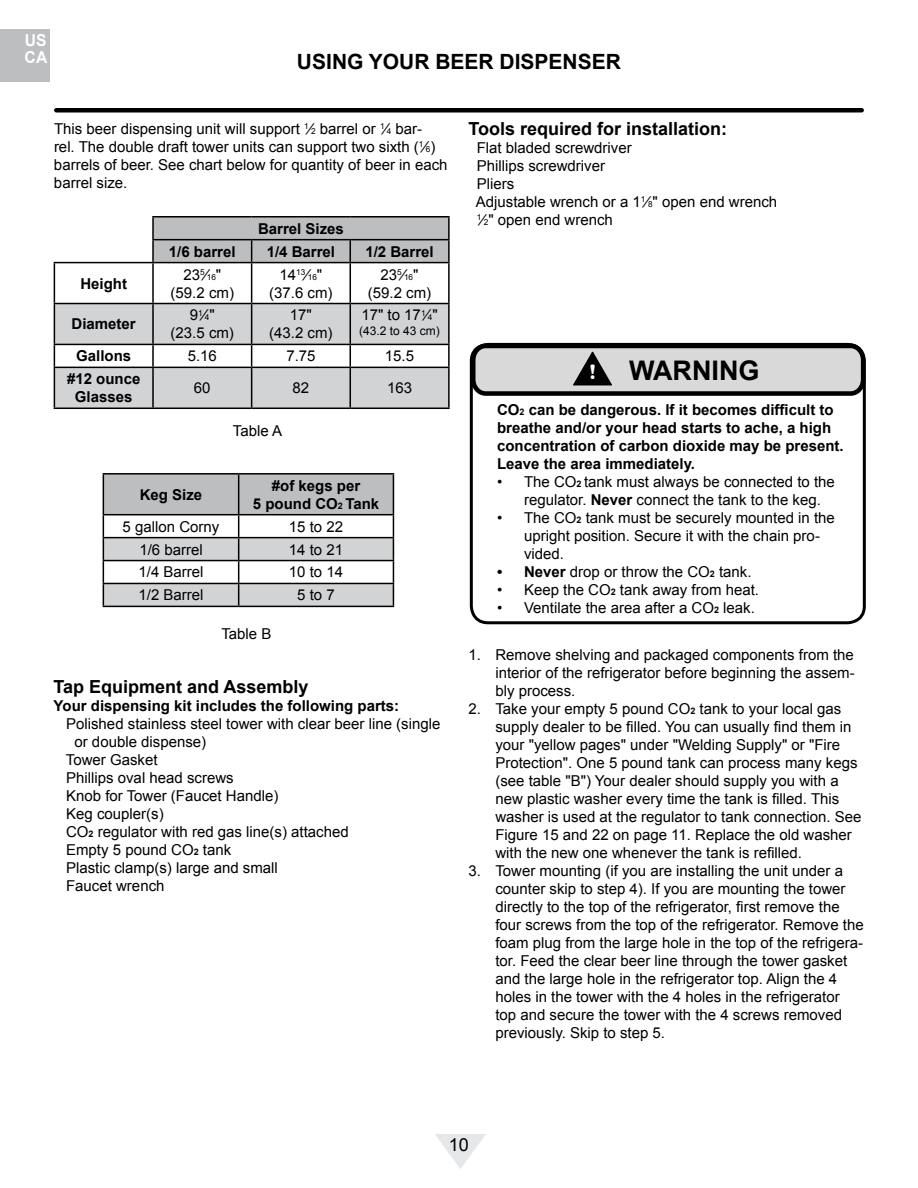
<style>
.page{position:relative;width:918px;height:1188px;background:#fff}
.page>*{position:absolute;margin:0;border:0;box-sizing:border-box;transform-origin:0 0}
.t1{font:700 27px "Arial";color:#000}
.t2{font:700 21px "Arial";color:#000}
.t3{font:700 18px "Arial";color:#000}
.t4{font:18px "Arial";color:#000}
.t5{font:700 16.5px/16.5px "Arial";color:#fff;scale:.95 1}
.t6{font:15px/18px "Arial";color:#000}
.t7{font:700 15px/18px "Arial";color:#000;text-align:center}
.t8{font:12px "Arial";color:#000}
.s1{font-size:8.25px}
.s2{font-size:9px}
.s3{font-weight:700;font-size:9px}
.s4{font-family:"Britannic";font-size:21.6px;color:#fff}
.s5{font-weight:700}
</style>
<div class="page">
<svg style="left:435px;top:1134px;width:51px;height:35px"></svg>
<hr style="left:56px;top:108px;width:806px;height:4px;background:#000">
<hr style="left:448px;top:240px;width:2px;height:22px;background:#000">
<hr style="left:54px;top:263px;width:1px;height:40px;background:#000">
<hr style="left:152px;top:263px;width:2px;height:40px;background:#000">
<hr style="left:251px;top:263px;width:1px;height:40px;background:#000">
<hr style="left:350px;top:262px;width:100px;height:1px;background:#000">
<hr style="left:350px;top:263px;width:1px;height:40px;background:#000">
<hr style="left:448px;top:263px;width:2px;height:40px;background:#000">
<hr style="left:54px;top:303px;width:99px;height:1px;background:#000">
<hr style="left:153px;top:303px;width:99px;height:1px;background:#000">
<hr style="left:252px;top:303px;width:98px;height:1px;background:#000">
<hr style="left:350px;top:303px;width:100px;height:1px;background:#000">
<hr style="left:448px;top:304px;width:2px;height:40px;background:#000">
<hr style="left:350px;top:344px;width:100px;height:1px;background:#000">
<svg style="left:54px;top:304px;width:395px;height:104px"></svg>
<hr style="left:448px;top:345px;width:2px;height:22px;background:#000">
<hr style="left:54px;top:367px;width:99px;height:1px;background:#000">
<hr style="left:54px;top:368px;width:1px;height:40px;background:#000">
<hr style="left:153px;top:367px;width:99px;height:1px;background:#000">
<hr style="left:152px;top:368px;width:2px;height:40px;background:#000">
<hr style="left:252px;top:367px;width:98px;height:1px;background:#000">
<hr style="left:251px;top:368px;width:1px;height:40px;background:#000">
<hr style="left:350px;top:367px;width:100px;height:1px;background:#000">
<hr style="left:350px;top:368px;width:1px;height:40px;background:#000">
<hr style="left:448px;top:368px;width:2px;height:40px;background:#000">
<hr style="left:54px;top:408px;width:99px;height:1px;background:#000">
<hr style="left:153px;top:408px;width:99px;height:1px;background:#000">
<hr style="left:252px;top:408px;width:98px;height:1px;background:#000">
<hr style="left:350px;top:408px;width:100px;height:1px;background:#000">
<hr style="left:448px;top:218px;width:2px;height:21px;background:#000">
<hr style="left:152px;top:216px;width:100px;height:2px;background:#000">
<hr style="left:152px;top:218px;width:2px;height:21px;background:#000">
<hr style="left:252px;top:216px;width:98px;height:2px;background:#000">
<hr style="left:350px;top:216px;width:100px;height:2px;background:#000">
<hr style="left:350px;top:239px;width:100px;height:1px;background:#000">
<hr style="left:152px;top:239px;width:100px;height:1px;background:#000">
<hr style="left:152px;top:240px;width:2px;height:22px;background:#000">
<svg style="left:153px;top:217px;width:296px;height:46px;background:#aeb0b2"></svg>
<hr style="left:153px;top:262px;width:99px;height:1px;background:#000">
<hr style="left:54px;top:262px;width:99px;height:1px;background:#000">
<hr style="left:103px;top:473px;width:136px;height:2px;background:#000">
<hr style="left:239px;top:473px;width:155px;height:2px;background:#000">
<svg style="left:103px;top:474px;width:291px;height:132px"></svg>
<hr style="left:103px;top:606px;width:136px;height:1px;background:#000">
<hr style="left:239px;top:606px;width:155px;height:1px;background:#000">
<div style="left:470px;top:343px;width:396px;height:281px;border:3px solid #000;border-radius:17px"></div>
<svg style="left:469px;top:342px;width:397px;height:56px;background:#aaa"></svg>
<div style="left:0;top:30px;width:50px;height:52px;background:#bcbec0"></div>
<p class="t5" style="left:25px;top:33px;width:25px">US<br>CA</p>
<h2 class="t2" style="left:297px;top:48px;width:326px">USING YOUR BEER DISPENSER</h2>
<p class="t6" style="left:54px;top:120px;width:395px">This beer dispensing unit will support <sup>1</sup>⁄<span class="s1">2</span> barrel or <sup>1</sup>⁄<span class="s1">4</span> bar-<br>rel. The double draft tower units can support two sixth (<sup>1</sup>⁄<span class="s1">6</span>) barrels of beer. See chart below for quantity of beer in each barrel size.</p>
<p class="t7" style="left:258px;top:220px;width:87px">Barrel Sizes</p>
<p class="t7" style="left:169px;top:243px;width:68px">1/6 barrel</p>
<p class="t7" style="left:267px;top:243px;width:70px">1/4 Barrel</p>
<p class="t7" style="left:365px;top:243px;width:70px">1/2 Barrel</p>
<p class="t7" style="left:80px;top:275px;width:48px">Height</p>
<p class="t6" style="left:171px;top:265px;width:65px;text-align:center">23<sup>5</sup>⁄<span class="s1">16</span>" (59.2 cm)</p>
<p class="t6" style="left:269px;top:265px;width:65px;text-align:center">14<sup>13</sup>⁄<span class="s1">16</span>" (37.6 cm)</p>
<p class="t6" style="left:368px;top:265px;width:65px;text-align:center">23<sup>5</sup>⁄<span class="s1">16</span>" (59.2 cm)</p>
<p class="t7" style="left:72px;top:316px;width:66px">Diameter</p>
<p class="t6" style="left:171px;top:306px;width:65px;text-align:center">9<sup>1</sup>⁄<span class="s1">4</span>"<br>(23.5 cm)</p>
<p class="t6" style="left:269px;top:306px;width:65px;text-align:center">17"<br>(43.2 cm)</p>
<p class="t6" style="left:361px;top:306px;width:78px">17" to 17<sup>1</sup>⁄<span class="s1">4</span>"</p>
<p class="t8" style="left:359px;top:323px;width:82px">(43.2 to 43 cm)</p>
<p class="t7" style="left:76px;top:348px;width:57px">Gallons</p>
<p class="t6" style="left:188px;top:347px;width:31px">5.16</p>
<p class="t6" style="left:286px;top:347px;width:31px">7.75</p>
<p class="t6" style="left:385px;top:347px;width:31px">15.5</p>
<p class="t7" style="left:67px;top:370px;width:75px">#12 ounce<br>Glasses</p>
<p class="t6" style="left:194px;top:379px;width:18px">60</p>
<p class="t6" style="left:293px;top:379px;width:18px">82</p>
<p class="t6" style="left:387px;top:379px;width:27px">163</p>
<p class="t6" style="left:233px;top:422px;width:51px">Table A</p>
<p class="t7" style="left:140px;top:486px;width:64px">Keg Size</p>
<p class="t7" style="left:253px;top:477px;width:128px">#of kegs per<br>5 pound CO<span class="s2">2</span> Tank</p>
<p class="t6" style="left:123px;top:518px;width:98px">5 gallon Corny</p>
<p class="t6" style="left:289px;top:518px;width:56px">15 to 22</p>
<p class="t6" style="left:139px;top:540px;width:65px">1/6 barrel</p>
<p class="t6" style="left:289px;top:540px;width:56px">14 to 21</p>
<p class="t6" style="left:138px;top:563px;width:67px">1/4 Barrel</p>
<p class="t6" style="left:289px;top:563px;width:56px">10 to 14</p>
<p class="t6" style="left:138px;top:586px;width:67px">1/2 Barrel</p>
<p class="t6" style="left:297px;top:586px;width:39px">5 to 7</p>
<p class="t6" style="left:221px;top:625px;width:52px">Table B</p>
<p class="t3" style="left:54px;top:674px;width:257px">Tap Equipment and Assembly</p>
<p class="t7" style="left:54px;top:697px;width:347px">Your dispensing kit includes the following parts:</p>
<p class="t6" style="left:66px;top:715px;width:376px">Polished stainless steel tower with clear beer line (single</p>
<p class="t6" style="left:74px;top:733px;width:133px">or double dispense)</p>
<p class="t6" style="left:66px;top:751px;width:93px">Tower Gasket</p>
<p class="t6" style="left:66px;top:769px;width:169px">Phillips oval head screws</p>
<p class="t6" style="left:66px;top:787px;width:214px">Knob for Tower (Faucet Handle)</p>
<p class="t6" style="left:66px;top:805px;width:99px">Keg coupler(s)</p>
<p class="t6" style="left:66px;top:823px;width:284px">CO<span class="s3">2</span> regulator with red gas line(s) attached</p>
<p class="t6" style="left:66px;top:841px;width:167px">Empty 5 pound CO<span class="s3">2</span> tank</p>
<p class="t6" style="left:66px;top:859px;width:213px">Plastic clamp(s) large and small</p>
<p class="t6" style="left:66px;top:877px;width:100px">Faucet wrench</p>
<p class="t3" style="left:468px;top:116px;width:260px">Tools required for installation:</p>
<p class="t6" style="left:476px;top:138px;width:303px">Flat bladed screwdriver<br>Phillips screwdriver<br>Pliers<br>Adjustable wrench or a 1<sup>1</sup>⁄<span class="s1">8</span>" open end wrench<br><sup>1</sup>⁄<span class="s1">2</span>" open end wrench</p>
<h1 class="t1" style="left:589px;top:353px;width:172px"><span class="s4">!</span> WARNING</h1>
<p class="t7" style="left:497px;top:401px;width:348px;text-align:left">CO<span class="s2">2</span> can be dangerous. If it becomes difficult to breathe and/or your head starts to ache, a high concentration of carbon dioxide may be present.<br>Leave the area immediately.</p>
<p class="t6" style="left:524px;top:473px;width:312px;text-indent:-27px">• The CO<span class="s3">2</span> tank must always be connected to the regulator. <span class="s5">Never</span> connect the tank to the keg.</p>
<p class="t6" style="left:524px;top:509px;width:312px;text-indent:-27px">• The CO<span class="s3">2</span> tank must be securely mounted in the upright position. Secure it with the chain pro&shy;vided.</p>
<p class="t6" style="left:497px;top:563px;width:256px"><span class="s5">• Never</span> drop or throw the CO<span class="s3">2</span> tank.</p>
<p class="t6" style="left:497px;top:581px;width:264px">• Keep the CO<span class="s3">2</span> tank away from heat.</p>
<p class="t6" style="left:497px;top:599px;width:259px">• Ventilate the area after a CO<span class="s3">2</span> leak.</p>
<p class="t6" style="left:495px;top:646px;width:361px;text-align:justify;text-indent:-27px">1. Remove shelving and packaged components from the interior of the refrigerator before beginning the assem&shy;bly process.</p>
<p class="t6" style="left:495px;top:700px;width:368px;text-indent:-27px">2. Take your empty 5 pound CO<span class="s3">2</span> tank to your local gas supply dealer to be filled. You can usually find them in your "yellow pages" under "Welding Supply" or "Fire Protection". One 5 pound tank can process many kegs (see table "B") Your dealer should supply you with a new plastic washer every time the tank is filled. This washer is used at the regulator to tank connection. See Figure 15 and 22 on page 11. Replace the old washer with the new one whenever the tank is refilled.</p>
<p class="t6" style="left:495px;top:862px;width:370px;text-indent:-27px">3. Tower mounting (if you are installing the unit under a counter skip to step 4). If you are mounting the tower directly to the top of the refrigerator, first remove the four screws from the top of the refrigerator. Remove the foam plug from the large hole in the top of the refrigera&shy;tor. Feed the clear beer line through the tower gasket and the large hole in the refrigerator top. Align the 4 holes in the tower with the 4 holes in the refrigerator top and secure the tower with the 4 screws removed previously. Skip to step 5.</p>
<p class="t4" style="left:449px;top:1133px;width:22px">10</p>
</div>
